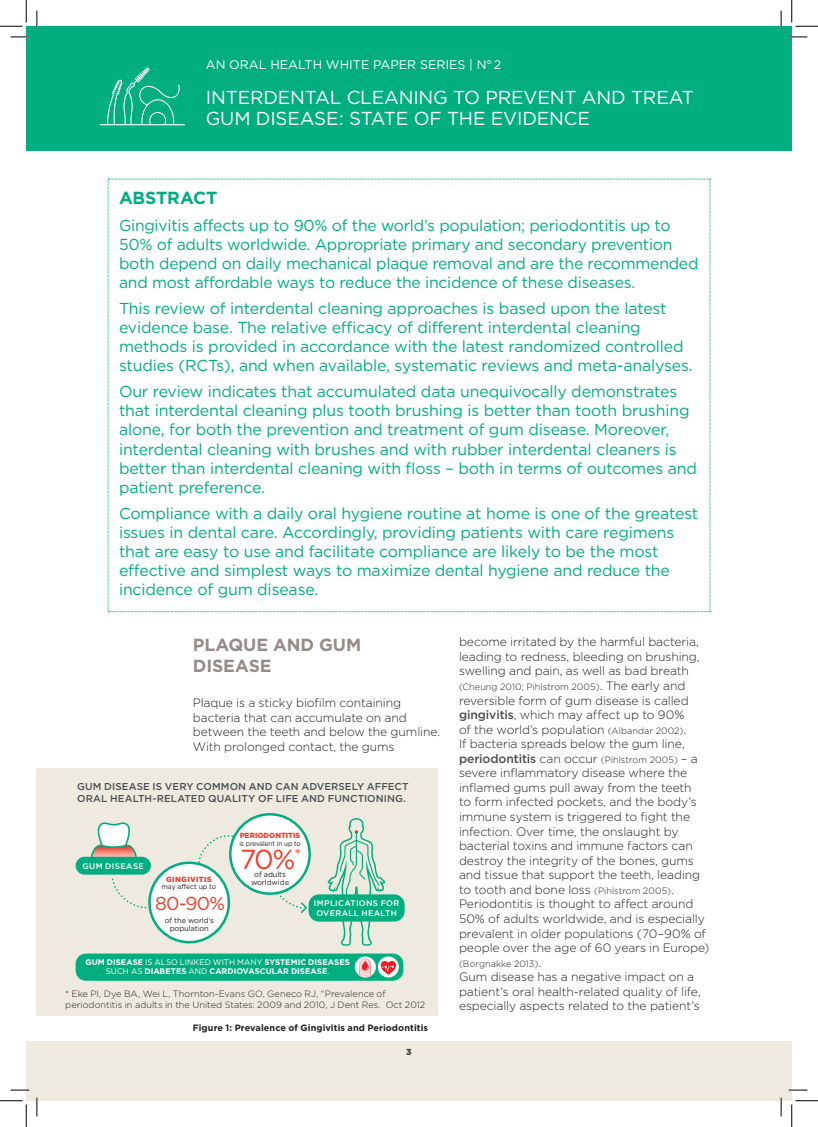
<style>
.page{position:relative;width:818px;height:1127px;background:#fff}
.page>*{position:absolute;margin:0;border:0;box-sizing:border-box;transform-origin:0 0}
.t1{font:27.5px "Gotham Rounded";color:#ef3e29}
.t2{font:18.75px/21.2px "Gotham HTF";letter-spacing:-.01em;color:#fff}
.t3{font:18.75px "Gotham Rounded";color:#ef3e29}
.t4{font:700 17.5px/21px "Gotham HTF";letter-spacing:-.005em;color:#958c8a}
.t5{font:700 17.5px "Gotham HTF";letter-spacing:-.01em;color:#00ae80}
.t6{font:15.88px/19px "Gotham HTF";letter-spacing:-.01em;color:#00ae80}
.t7{font:12.5px "Gotham HTF";color:#fff}
.t8{font:300 12.12px/14.5px "Gotham HTF";letter-spacing:-.01em;color:#231f20}
.t9{font:500 10px/12px "Gotham HTF";letter-spacing:.01em;color:#495057}
.t10{font:300 9.12px/11px "Gotham HTF";letter-spacing:.005em;color:#231f20}
.t11{font:700 9.12px "Gotham HTF";letter-spacing:.01em;color:#231f20}
.t12{font:900 8.75px "Gotham HTF";color:#3e3e3f}
.t13{font:700 8.12px/9.4px "Gotham HTF";letter-spacing:.005em;color:#fff;text-align:center}
.t14{font:500 8.12px "Gotham HTF";letter-spacing:.04em;color:#fff}
.t15{font:7.5px/7.5px "Gotham HTF";letter-spacing:-.015em;color:#231f20;text-align:center}
.t16{font:900 7.5px "Gotham HTF";letter-spacing:.015em;color:#ef3e29}
.t17{font:900 7.5px "Gotham HTF";letter-spacing:.045em;color:#ef3e29}
.t18{font:6.88px "Gotham HTF";letter-spacing:-.015em;color:#231f20;scale:.94 1}
.t19{font:6.88px "Gotham HTF";letter-spacing:-.015em;color:#231f20}
.s1{font-weight:400}
.s2{font-size:12.12px}
.s3{font-weight:500;color:#4b4c4d}
.s4{font-size:9.12px}
.s5{font-weight:500;font-size:12.12px;color:#4b4c4d}
</style>
<div class="page">
<div style="left:26px;top:26px;width:766px;height:124px;background:#00ae80"></div>
<div style="left:26px;top:1041px;width:766px;height:59px;background:#efeae0"></div>
<div style="left:37px;top:768px;width:401px;height:248px;background:#efeae0"></div>
<svg style="left:91px;top:822px;width:46px;height:34px"></svg>
<div style="left:76px;top:856px;width:75px;height:18px;background:#00ae80;border-radius:9px"></div>
<div style="left:309px;top:894px;width:96px;height:27px;background:#00ae80;border-radius:10px"></div>
<svg style="left:110px;top:874px;width:37px;height:35px"></svg>
<svg style="left:198px;top:833px;width:37px;height:30px"></svg>
<svg style="left:264px;top:867px;width:44px;height:46px"></svg>
<div style="left:149px;top:862px;width:80px;height:79px;background:#fff;border-radius:50%"></div>
<div style="left:148px;top:861px;width:82px;height:82px;border:2px solid #00ae80;border-radius:50%"></div>
<div style="left:230px;top:814px;width:80px;height:79px;background:#fff;border-radius:50%"></div>
<div style="left:229px;top:812px;width:82px;height:82px;border:2px solid #00ae80;border-radius:50%"></div>
<div style="left:76px;top:953px;width:327px;height:27px;background:#00ae80;border-radius:10px"></div>
<svg style="left:378px;top:956px;width:21px;height:21px"></svg>
<svg style="left:327px;top:818px;width:69px;height:163px"></svg>
<svg style="left:108px;top:179px;width:603px;height:433px"></svg>
<svg style="left:100px;top:67px;width:85px;height:58px"></svg>
<svg style="left:11px;top:36px;width:18px;height:2px"></svg>
<svg style="left:788px;top:36px;width:19px;height:2px"></svg>
<svg style="left:11px;top:1089px;width:18px;height:1px"></svg>
<svg style="left:788px;top:1089px;width:19px;height:1px"></svg>
<svg style="left:36px;top:11px;width:2px;height:18px"></svg>
<svg style="left:36px;top:1097px;width:2px;height:18px"></svg>
<svg style="left:780px;top:11px;width:2px;height:18px"></svg>
<svg style="left:780px;top:1097px;width:2px;height:18px"></svg>
<svg style="left:0;top:0;width:27px;height:27px"></svg>
<svg style="left:0;top:1100px;width:27px;height:26px"></svg>
<svg style="left:791px;top:0;width:27px;height:27px"></svg>
<svg style="left:791px;top:1100px;width:27px;height:26px"></svg>
<p class="t7" style="left:206px;top:58px;width:297px">AN ORAL HEALTH WHITE PAPER SERIES | N°2</p>
<p class="t2" style="left:206px;top:86px;width:489px">INTERDENTAL CLEANING TO PREVENT AND TREAT<br>GUM DISEASE: STATE OF THE EVIDENCE</p>
<p class="t5" style="left:119px;top:188px;width:100px">ABSTRACT</p>
<p class="t6" style="left:119px;top:215px;width:581px">Gingivitis affects up to 90% of the world’s population; periodontitis up to 50% of adults worldwide. Appropriate primary and secondary prevention both depend on daily mechanical plaque removal and are the recommended and most affordable ways to reduce the incidence of these diseases.</p>
<p class="t6" style="left:119px;top:298px;width:575px">This review of interdental cleaning approaches is based upon the latest evidence base. The relative efficacy of different interdental cleaning methods is provided in accordance with the latest randomized controlled studies (RCTs), and when available, systematic reviews and meta-analyses.</p>
<p class="t6" style="left:119px;top:382px;width:579px">Our review indicates that accumulated data unequivocally demonstrates that interdental cleaning plus tooth brushing is better than tooth brushing alone, for both the prevention and treatment of gum disease. Moreover, interdental cleaning with brushes and with rubber interdental cleaners is better than interdental cleaning with floss – both in terms of outcomes and patient preference.</p>
<p class="t6" style="left:119px;top:503px;width:581px">Compliance with a daily oral hygiene routine at home is one of the greatest issues in dental care. Accordingly, providing patients with care regimens that are easy to use and facilitate compliance are likely to be the most effective and simplest ways to maximize dental hygiene and reduce the incidence of gum disease.</p>
<p class="t4" style="left:193px;top:633px;width:170px">PLAQUE AND GUM<br>DISEASE</p>
<p class="t8" style="left:193px;top:695px;width:249px">Plaque is a sticky biofilm containing bacteria that can accumulate on and between the teeth and below the gumline.<br>With prolonged contact, the gums</p>
<p class="t9" style="left:77px;top:779px;width:333px">GUM DISEASE IS VERY COMMON AND CAN ADVERSELY AFFECT<br>ORAL HEALTH-RELATED QUALITY OF LIFE AND FUNCTIONING.</p>
<p class="t14" style="left:82px;top:860px;width:63px">GUM DISEASE</p>
<p class="t17" style="left:166px;top:874px;width:47px">GINGIVITIS</p>
<p class="t19" style="left:162px;top:882px;width:56px">may affect up to</p>
<p class="t15" style="left:165px;top:916px;width:51px">of the world’s population</p>
<p class="t3" style="left:155px;top:890px;width:71px">80-90%</p>
<p class="t16" style="left:240px;top:830px;width:62px">PERIODONTITIS</p>
<p class="t18" style="left:239px;top:839px;width:67px">is prevalent in up to</p>
<p class="t15" style="left:251px;top:870px;width:40px">of adults worldwide</p>
<h1 class="t1" style="left:240px;top:840px;width:63px">70%<sup>*</sup></h1>
<p class="t14" style="left:314px;top:898px;width:87px">IMPLICATIONS FOR</p>
<p class="t14" style="left:316px;top:907px;width:82px">OVERALL HEALTH</p>
<p class="t13" style="left:85px;top:956px;width:266px">GUM DISEASE <span class="s1">IS ALSO LINKED WITH MANY</span> SYSTEMIC DISEASES<br><span class="s1">SUCH AS</span> DIABETES <span class="s1">AND</span> CARDIOVASCULAR DISEASE<span class="s1">.</span></p>
<p class="t10" style="left:65px;top:987px;width:362px">* Eke PI, Dye BA, Wei L, Thornton-Evans GO, Geneco RJ, “Prevalence of periodontitis in adults in the United States: 2009 and 2010, J Dent Res. Oct 2012</p>
<p class="t11" style="left:193px;top:1022px;width:237px">Figure 1: Prevalence of Gingivitis and Periodontitis</p>
<p class="t12" style="left:406px;top:1046px;width:7px">3</p>
<p class="t8" style="left:459px;top:634px;width:242px;text-align:justify">become irritated by the harmful bacteria, leading to redness, bleeding on brushing, swelling and pain, as well as bad breath</p>
<p class="t10" style="left:459px;top:681px;width:228px">(Cheung 2010; Pihlstrom 2005)<span class="s2">. The early and</span></p>
<p class="t8" style="left:459px;top:692px;width:231px">reversible form of gum disease is called <span class="s3">gingivitis</span>, which may affect up to 90% of the world’s population <span class="s4">(Albandar 2002)</span>.<br>If bacteria spreads below the gum line,</p>
<p class="t10" style="left:459px;top:753px;width:240px"><span class="s5">periodontitis</span> <span class="s2">can occur</span> (Pihlstrom 2005) <span class="s2">– a</span></p>
<p class="t8" style="left:459px;top:765px;width:252px">severe inflammatory disease where the inflamed gums pull away from the teeth<br>to form infected pockets, and the body’s immune system is triggered to fight the infection. Over time, the onslaught by bacterial toxins and immune factors can destroy the integrity of the bones, gums and tissue that support the teeth, leading to tooth and bone loss <span class="s4">(Pihlstrom 2005)</span>.<br>Periodontitis is thought to affect around 50% of adults worldwide, and is especially prevalent in older populations (70–90% of people over the age of 60 years in Europe)</p>
<p class="t10" style="left:459px;top:957px;width:84px">(Borgnakke 2013)<span class="s2">.</span></p>
<p class="t8" style="left:459px;top:969px;width:243px">Gum disease has a negative impact on a patient’s oral health-related quality of life, especially aspects related to the patient’s</p>
</div>
